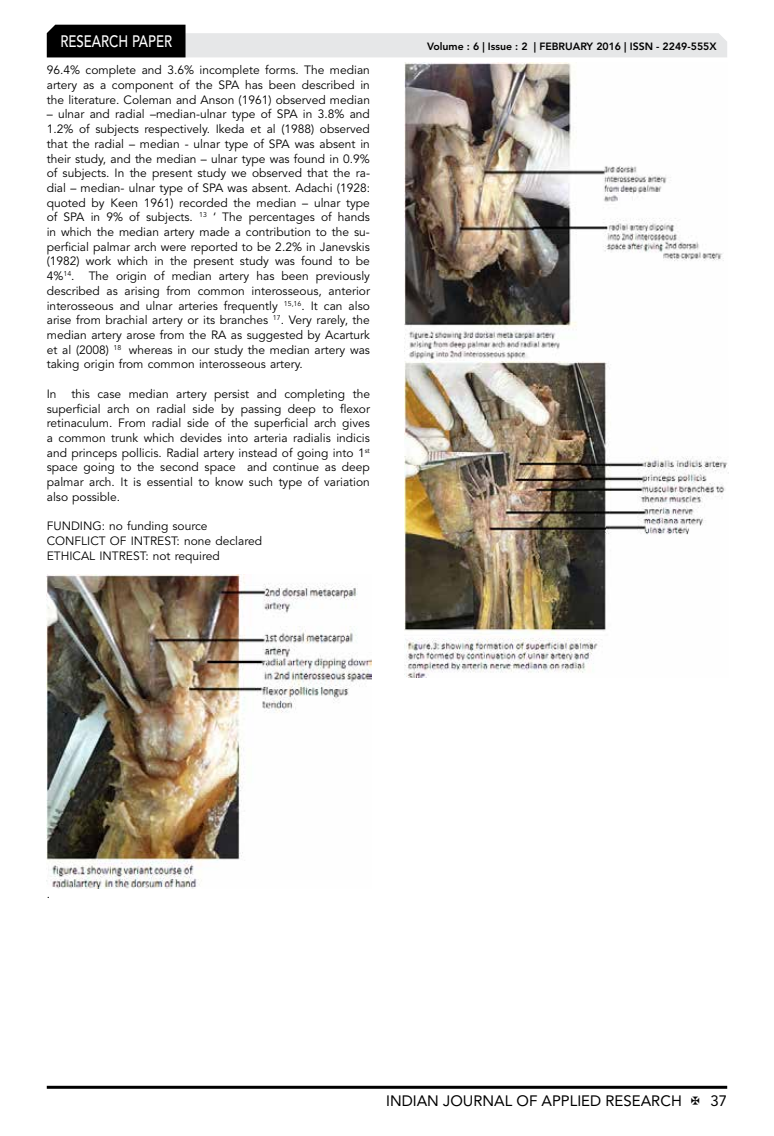
<style>
.page{position:relative;width:774px;height:1136px;background:#fff}
.page>*{position:absolute;margin:0;border:0;box-sizing:border-box;transform-origin:0 0}
.t1{font:500 16.5px "Avenir LT Std";color:#fff;scale:.8 1}
.t2{font:15px "Avenir LT Std";color:#000}
.t3{font:12px/14.7px "Avenir LT Std";color:#000;text-align:justify}
.t4{font:800 10.5px "Avenir LT Std";color:#000}
</style>
<div class="page">
<hr style="left:47px;top:1085px;width:680px;height:3px;background:#000">
<svg style="left:47px;top:25px;width:680px;height:32px"></svg>
<img style="left:47px;top:574px;width:324px;height:313px">
<img style="left:404px;top:62px;width:320px;height:298px">
<img style="left:404px;top:361px;width:325px;height:316px">
<h1 class="t1" style="left:60px;top:32px;width:139px">RESEARCH PAPER</h1>
<p class="t3" style="left:47px;top:63px;width:325px">96.4% complete and 3.6% incomplete forms. The median artery as a component of the SPA has been described in the literature. Coleman and Anson (1961) observed median</p>
<p class="t3" style="left:47px;top:107px;width:325px">– ulnar and radial –median-ulnar type of SPA in 3.8% and 1.2% of subjects respectively. Ikeda et al (1988) observed that the radial – median - ulnar type of SPA was absent in their study, and the median – ulnar type was found in 0.9% of subjects. In the present study we observed that the ra&shy;dial – median- ulnar type of SPA was absent. Adachi (1928: quoted by Keen 1961) recorded the median – ulnar type of SPA in 9% of subjects. <sup>13</sup> ‘ The percentages of hands in which the median artery made a contribution to the su&shy;perficial palmar arch were reported to be 2.2% in Janevskis (1982) work which in the present study was found to be 4%<sup>14</sup>. The origin of median artery has been previously described as arising from common interosseous, anterior interosseous and ulnar arteries frequently <sup>15,16</sup>. It can also arise from brachial artery or its branches <sup>17</sup>. Very rarely, the median artery arose from the RA as suggested by Acarturk et al (2008) <sup>18</sup> whereas in our study the median artery was taking origin from common interosseous artery.</p>
<p class="t3" style="left:47px;top:386px;width:325px">In this case median artery persist and completing the superficial arch on radial side by passing deep to flexor retinaculum. From radial side of the superficial arch gives a common trunk which devides into arteria radialis indicis and princeps pollicis. Radial artery instead of going into 1<sup>st </sup>space going to the second space and continue as deep palmar arch. It is essential to know such type of variation also possible.</p>
<p class="t3" style="left:47px;top:519px;width:217px;text-align:left">FUNDING: no funding source<br>CONFLICT OF INTREST: none declared<br>ETHICAL INTREST: not required</p>
<p class="t4" style="left:427px;top:41px;width:291px">Volume : 6 | Issue : 2 | FEBRUARY 2016 | ISSN - 2249-555X</p>
<p class="t3" style="left:47px;top:886px;width:5px">.</p>
<p class="t2" style="left:386px;top:1091px;width:297px">INDIAN JOURNAL OF APPLIED RESEARCH</p>
<p class="t2" style="left:710px;top:1091px;width:18px">37</p>
</div>
